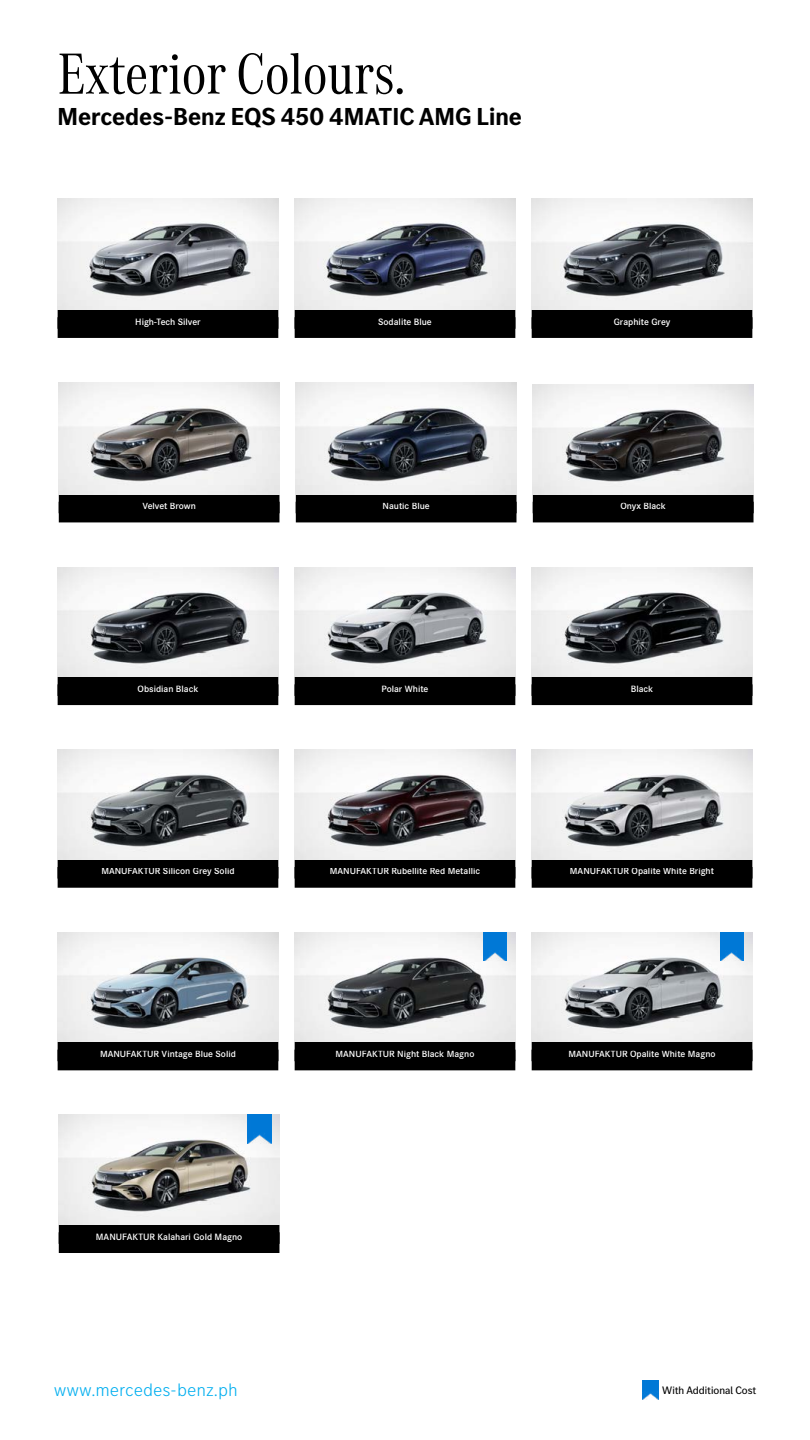
<style>
.page{position:relative;width:810px;height:1440px;background:#fff}
.page>*{position:absolute;margin:0;border:0;box-sizing:border-box;transform-origin:0 0}
.t1{font:60px "MB Corpo A Title Cond";color:#000}
.t2{font:700 25.5px "MB Corpo S Title";color:#000}
.t3{font:300 18px "MB Corpo S Text";color:#00aeef}
.t4{font:11.25px "MB Corpo S Title";color:#000}
.t5{font:600 9.75px "Corporate S Pro";color:#fff}
</style>
<div class="page">
<div style="left:58px;top:310px;width:220px;height:27px;background:#000"></div>
<div style="left:58px;top:310px;width:220px;height:28px;border:2px solid #000"></div>
<div style="left:295px;top:310px;width:220px;height:27px;background:#000"></div>
<div style="left:295px;top:310px;width:220px;height:28px;border:2px solid #000"></div>
<div style="left:532px;top:310px;width:220px;height:27px;background:#000"></div>
<div style="left:532px;top:310px;width:220px;height:28px;border:2px solid #000"></div>
<div style="left:60px;top:495px;width:219px;height:27px;background:#000"></div>
<div style="left:59px;top:494px;width:220px;height:28px;border:2px solid #000"></div>
<div style="left:297px;top:495px;width:219px;height:27px;background:#000"></div>
<div style="left:296px;top:494px;width:220px;height:28px;border:2px solid #000"></div>
<div style="left:534px;top:495px;width:219px;height:27px;background:#000"></div>
<div style="left:533px;top:494px;width:221px;height:28px;border:2px solid #000"></div>
<div style="left:58px;top:677px;width:220px;height:27px;background:#000"></div>
<div style="left:58px;top:677px;width:220px;height:28px;border:2px solid #000"></div>
<div style="left:295px;top:677px;width:220px;height:27px;background:#000"></div>
<div style="left:295px;top:677px;width:220px;height:28px;border:2px solid #000"></div>
<div style="left:532px;top:677px;width:220px;height:27px;background:#000"></div>
<div style="left:532px;top:677px;width:220px;height:28px;border:2px solid #000"></div>
<div style="left:58px;top:860px;width:220px;height:27px;background:#000"></div>
<div style="left:58px;top:859px;width:220px;height:29px;border:2px solid #000"></div>
<div style="left:295px;top:860px;width:220px;height:27px;background:#000"></div>
<div style="left:295px;top:859px;width:220px;height:29px;border:2px solid #000"></div>
<div style="left:532px;top:860px;width:220px;height:27px;background:#000"></div>
<div style="left:532px;top:859px;width:220px;height:29px;border:2px solid #000"></div>
<div style="left:58px;top:1043px;width:220px;height:27px;background:#000"></div>
<div style="left:58px;top:1042px;width:220px;height:28px;border:2px solid #000"></div>
<div style="left:295px;top:1043px;width:220px;height:27px;background:#000"></div>
<div style="left:295px;top:1042px;width:220px;height:28px;border:2px solid #000"></div>
<div style="left:532px;top:1043px;width:220px;height:27px;background:#000"></div>
<div style="left:532px;top:1042px;width:220px;height:28px;border:2px solid #000"></div>
<div style="left:60px;top:1225px;width:219px;height:27px;background:#000"></div>
<div style="left:59px;top:1225px;width:220px;height:28px;border:2px solid #000"></div>
<img style="left:58px;top:198px;width:220px;height:112px">
<img style="left:295px;top:198px;width:220px;height:112px">
<img style="left:59px;top:382px;width:220px;height:112px">
<img style="left:296px;top:382px;width:220px;height:112px">
<img style="left:533px;top:384px;width:221px;height:110px">
<img style="left:532px;top:198px;width:220px;height:111px">
<img style="left:58px;top:567px;width:220px;height:110px">
<img style="left:295px;top:567px;width:220px;height:110px">
<img style="left:532px;top:567px;width:220px;height:110px">
<img style="left:58px;top:750px;width:220px;height:109px">
<img style="left:295px;top:750px;width:220px;height:109px">
<img style="left:532px;top:750px;width:220px;height:109px">
<img style="left:58px;top:932px;width:220px;height:110px">
<img style="left:295px;top:932px;width:220px;height:110px">
<img style="left:532px;top:932px;width:220px;height:110px">
<img style="left:59px;top:1115px;width:220px;height:110px">
<img style="left:483px;top:932px;width:24px;height:29px">
<img style="left:720px;top:932px;width:24px;height:29px">
<img style="left:248px;top:1115px;width:23px;height:28px">
<img style="left:642px;top:1380px;width:16px;height:20px">
<h1 class="t1" style="left:58px;top:34px;width:349px">Exterior Colours.</h1>
<h2 class="t2" style="left:58px;top:100px;width:466px">Mercedes-Benz EQS 450 4MATIC AMG Line</h2>
<p class="t5" style="left:135px;top:314px;width:67px">High-Tech Silver</p>
<p class="t5" style="left:378px;top:314px;width:55px">Sodalite Blue</p>
<p class="t5" style="left:614px;top:314px;width:58px">Graphite Grey</p>
<p class="t5" style="left:142px;top:499px;width:55px">Velvet Brown</p>
<p class="t5" style="left:383px;top:499px;width:49px">Nautic Blue</p>
<p class="t5" style="left:620px;top:499px;width:47px">Onyx Black</p>
<p class="t5" style="left:138px;top:681px;width:62px">Obsidian Black</p>
<p class="t5" style="left:381px;top:681px;width:49px">Polar White</p>
<p class="t5" style="left:631px;top:681px;width:24px">Black</p>
<p class="t5" style="left:101px;top:864px;width:135px">MANUFAKTUR Silicon Grey Solid</p>
<p class="t5" style="left:330px;top:864px;width:152px">MANUFAKTUR Rubellite Red Metallic</p>
<p class="t5" style="left:570px;top:864px;width:146px">MANUFAKTUR Opalite White Bright</p>
<p class="t5" style="left:100px;top:1047px;width:137px">MANUFAKTUR Vintage Blue Solid</p>
<p class="t5" style="left:336px;top:1047px;width:140px">MANUFAKTUR Night Black Magno</p>
<p class="t5" style="left:568px;top:1047px;width:149px">MANUFAKTUR Opalite White Magno</p>
<p class="t5" style="left:96px;top:1229px;width:148px">MANUFAKTUR Kalahari Gold Magno</p>
<h3 class="t3" style="left:54px;top:1378px;width:186px">www.mercedes-benz.ph</h3>
<p class="t4" style="left:662px;top:1383px;width:96px">With Additional Cost</p>
</div>
